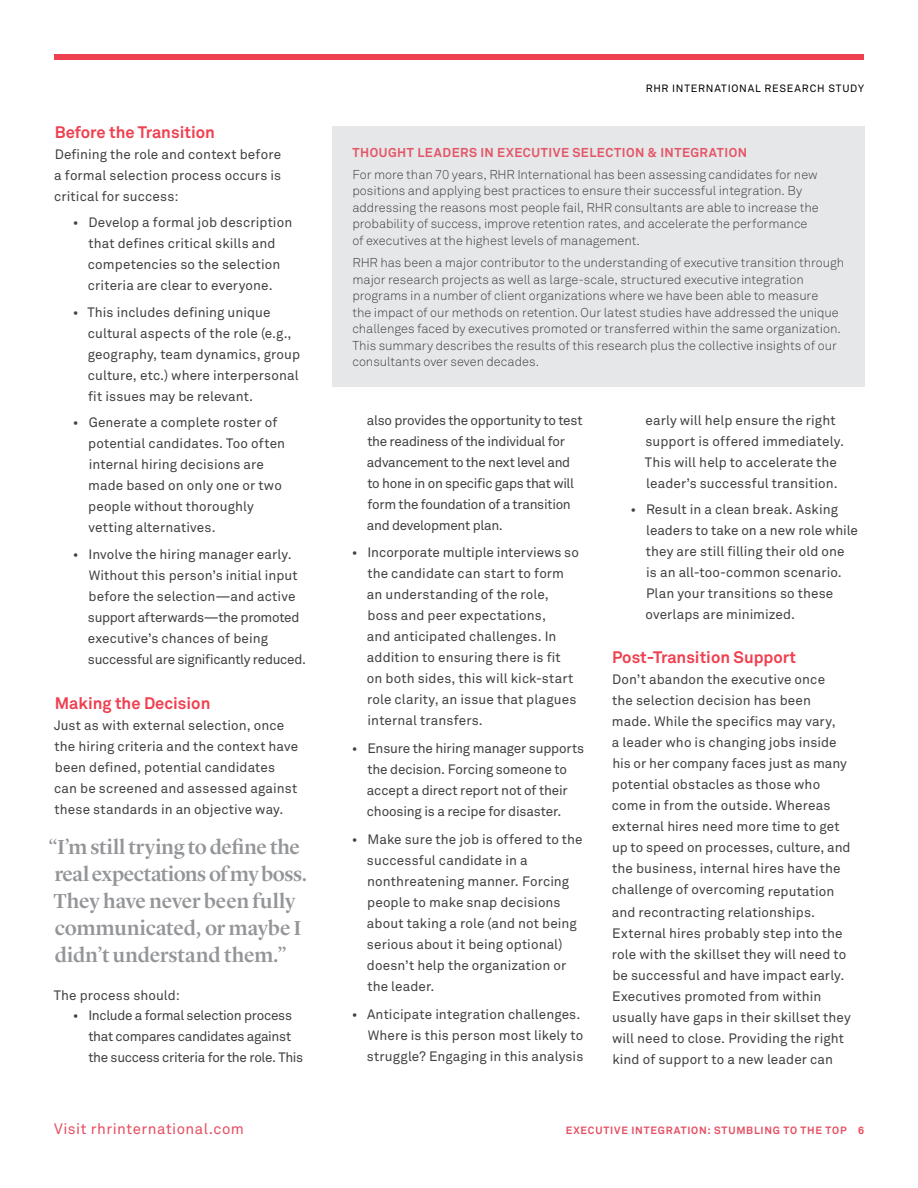
<style>
.page{position:relative;width:918px;height:1188px;background:#fff}
.page>*{position:absolute;margin:0;border:0;box-sizing:border-box;transform-origin:0 0}
.t1{font:500 21px/27px "Lyon Display";letter-spacing:-.01em;color:#939598}
.t2{font:700 16.5px "Akkurat Std";color:#ef4050}
.t3{font:15px "Akkurat Std";letter-spacing:.03em;color:#e64e61}
.t4{font:13.5px/21px "Akkurat Std";letter-spacing:.005em;color:#414042}
.t5{font:13.5px/21px "Akkurat Std";letter-spacing:-.025em;color:#414042}
.t6{font:300 12.75px/16.5px "Akkurat Std";letter-spacing:-.005em;color:#414042}
.t7{font:700 12.75px "Akkurat Std";letter-spacing:.04em;color:#e35668}
.t8{font:700 10.5px "Akkurat Std";letter-spacing:.08em;color:#e64e61}
.t9{font:10.5px "Akkurat Std";letter-spacing:.07em;color:#000}
.s1{color:#ef4050}
</style>
<div class="page">
<div style="left:54px;top:54px;width:810px;height:6px;background:#ef4050"></div>
<div style="left:333px;top:126px;width:532px;height:260px;background:#e6e7e8"></div>
<p class="t2" style="left:55px;top:122px;width:162px">Before the Transition</p>
<p class="t4" style="left:54px;top:144px;width:229px;text-align:justify">Defining the role and context before a formal selection process occurs is critical for success:</p>
<p class="t4" style="left:73px;top:212px;width:221px;text-align:center">• Develop a formal job description that defines critical skills and competencies so the selection criteria are clear to everyone.</p>
<p class="t4" style="left:88px;top:302px;width:214px;text-indent:-15px">• This includes defining unique cultural aspects of the role (e.g., geography, team dynamics, group culture, etc.) where interpersonal fit issues may be relevant.</p>
<p class="t4" style="left:88px;top:412px;width:198px;text-indent:-15px">• Generate a complete roster of potential candidates. Too often internal hiring decisions are made based on only one or two people without thoroughly vetting alternatives.</p>
<p class="t4" style="left:88px;top:544px;width:220px;text-indent:-15px">• Involve the hiring manager early.<br>Without this person’s initial input before the selection—and active support afterwards—the promoted executive’s chances of being successful are significantly reduced.</p>
<p class="t2" style="left:55px;top:693px;width:157px">Making the Decision</p>
<p class="t4" style="left:54px;top:714px;width:246px">Just as with external selection, once the hiring criteria and the context have been defined, potential candidates can be screened and assessed against these standards in an objective way.</p>
<h1 class="t1" style="left:48px;top:832px;width:260px">“I’m still trying to define the real expectations of my boss.<br>They have never been fully communicated, or maybe I didn’t understand them.”</h1>
<p class="t4" style="left:54px;top:984px;width:128px">The process should:</p>
<p class="t5" style="left:88px;top:1005px;width:216px;text-indent:-16px">• Include a formal selection process that compares candidates against the success criteria for the role. This</p>
<p class="t3" style="left:54px;top:1120px;width:192px">Visit rhrinternational.com</p>
<p class="t9" style="left:646px;top:82px;width:220px">RHR INTERNATIONAL RESEARCH STUDY</p>
<p class="t7" style="left:352px;top:145px;width:396px">THOUGHT LEADERS IN EXECUTIVE SELECTION &amp; INTEGRATION</p>
<p class="t6" style="left:352px;top:166px;width:468px">For more than 70 years, RHR International has been assessing candidates for new positions and applying best practices to ensure their successful integration. By addressing the reasons most people fail, RHR consultants are able to increase the probability of success, improve retention rates, and accelerate the performance of executives at the highest levels of management.</p>
<p class="t6" style="left:352px;top:255px;width:493px">RHR has been a major contributor to the understanding of executive transition through major research projects as well as large-scale, structured executive integration programs in a number of client organizations where we have been able to measure<br>the impact of our methods on retention. Our latest studies have addressed the unique challenges faced by executives promoted or transferred within the same organization.<br>This summary describes the results of this research plus the collective insights of our consultants over seven decades.</p>
<p class="t5" style="left:367px;top:409px;width:217px">also provides the opportunity to test the readiness of the individual for advancement to the next level and to hone in on specific gaps that will form the foundation of a transition and development plan.</p>
<p class="t4" style="left:367px;top:542px;width:213px;text-indent:-15px">• Incorporate multiple interviews so the candidate can start to form an understanding of the role, boss and peer expectations,<br>and anticipated challenges. In addition to ensuring there is fit on both sides, this will kick-start role clarity, an issue that plagues internal transfers.</p>
<p class="t4" style="left:352px;top:738px;width:234px;text-align:center">• Ensure the hiring manager supports the decision. Forcing someone to accept a direct report not of their choosing is a recipe for disaster.</p>
<p class="t4" style="left:367px;top:829px;width:217px;text-indent:-15px">• Make sure the job is offered to the successful candidate in a nonthreatening manner. Forcing people to make snap decisions about taking a role (and not being serious about it being optional) doesn’t help the organization or the leader.</p>
<p class="t4" style="left:367px;top:1004px;width:218px;text-indent:-15px">• Anticipate integration challenges.<br>Where is this person most likely to struggle? Engaging in this analysis</p>
<p class="t4" style="left:645px;top:410px;width:201px">early will help ensure the right support is offered immediately.<br>This will help to accelerate the leader’s successful transition.</p>
<p class="t4" style="left:645px;top:499px;width:214px;text-indent:-15px">• Result in a clean break. Asking leaders to take on a new role while they are still filling their old one is an all-too-common scenario.<br>Plan your transitions so these overlaps are minimized.</p>
<p class="t2" style="left:612px;top:647px;width:185px">Post-Transition Support</p>
<p class="t4" style="left:612px;top:669px;width:240px">Don’t abandon the executive once<br>the selection decision has been made. While the specifics may vary,<br>a leader who is changing jobs inside his or her company faces just as many potential obstacles as those who come in from the outside. Whereas external hires need more time to get up to speed on processes, culture, and the business, internal hires have the challenge of overcoming reputation</p>
<p class="t4" style="left:612px;top:901px;width:241px">and recontracting relationships.<br>External hires probably step into the role with the skillset they will need to be successful and have impact early.<br>Executives promoted from within usually have gaps in their skillset they will need to close. Providing the right kind of support to a new leader can</p>
<p class="t8" style="left:566px;top:1124px;width:300px">EXECUTIVE INTEGRATION: STUMBLING TO THE TOP <span class="s1">6</span></p>
</div>
